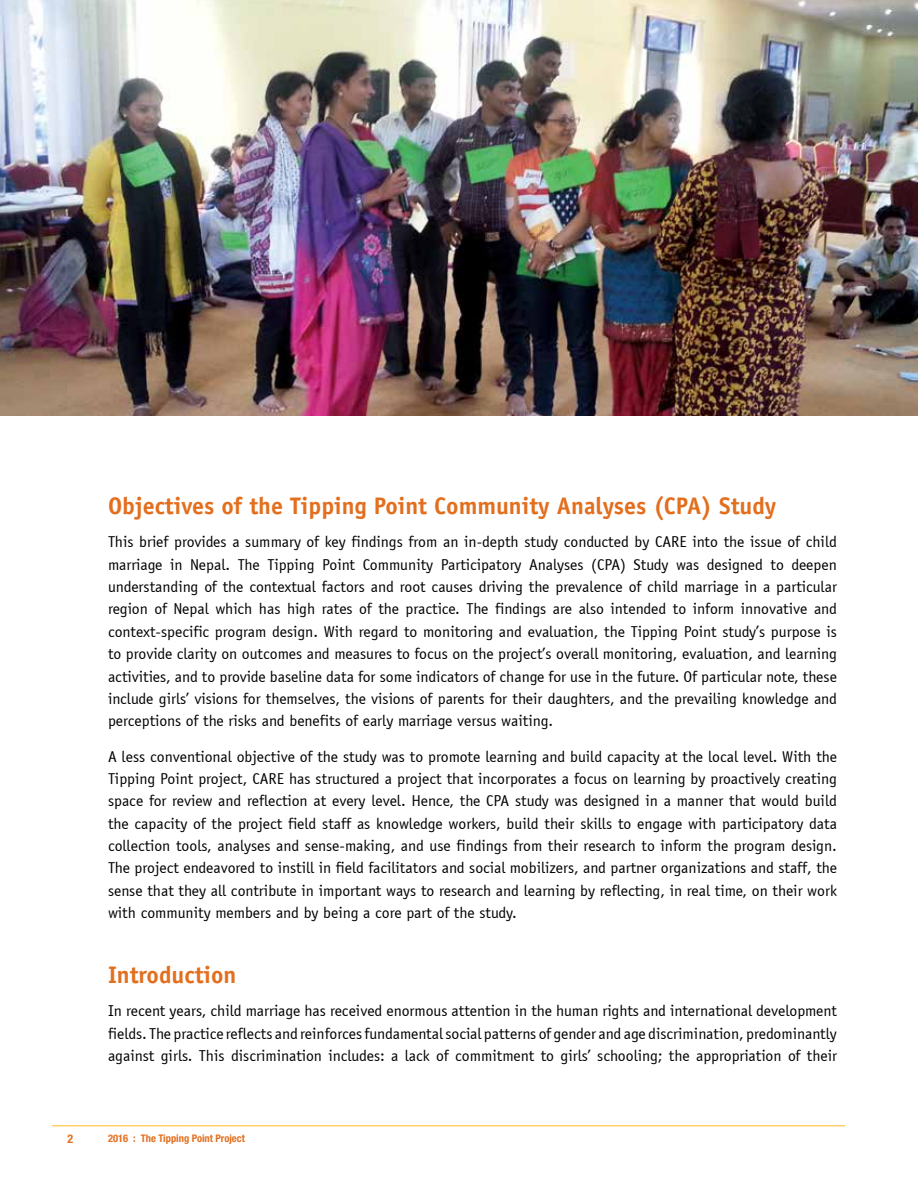
<style>
.page{position:relative;width:918px;height:1188px;background:#fff}
.page>*{position:absolute;margin:0;border:0;box-sizing:border-box;transform-origin:0 0}
.t1{font:700 24px "Officina Sans Std";color:#e36f1e}
.t2{font:15.75px/22.4px "Officina Sans";color:#000;text-align:justify}
.t3{font:700 condensed 12px "Helvetica Neue LT Std";color:#e36f1e}
.t4{font:700 condensed 10.5px "Helvetica Neue LT Std";color:#e36f1e}
</style>
<div class="page">
<hr style="left:52px;top:1125px;width:793px;height:1px;background:#fdb924">
<img style="left:0;top:0;width:918px;height:416px">
<h1 class="t1" style="left:108px;top:491px;width:670px">Objectives of the Tipping Point Community Analyses (CPA) Study</h1>
<p class="t2" style="left:108px;top:531px;width:731px">This brief provides a summary of key findings from an in-depth study conducted by CARE into the issue of child marriage in Nepal. The Tipping Point Community Participatory Analyses (CPA) Study was designed to deepen understanding of the contextual factors and root causes driving the prevalence of child marriage in a particular region of Nepal which has high rates of the practice. The findings are also intended to inform innovative and context-specific program design. With regard to monitoring and evaluation, the Tipping Point study’s purpose is to provide clarity on outcomes and measures to focus on the project’s overall monitoring, evaluation, and learning activities, and to provide baseline data for some indicators of change for use in the future. Of particular note, these include girls’ visions for themselves, the visions of parents for their daughters, and the prevailing knowledge and perceptions of the risks and benefits of early marriage versus waiting.</p>
<p class="t2" style="left:108px;top:745px;width:731px">A less conventional objective of the study was to promote learning and build capacity at the local level. With the Tipping Point project, CARE has structured a project that incorporates a focus on learning by proactively creating space for review and reflection at every level. Hence, the CPA study was designed in a manner that would build the capacity of the project field staff as knowledge workers, build their skills to engage with participatory data collection tools, analyses and sense-making, and use findings from their research to inform the program design.<br>The project endeavored to instill in field facilitators and social mobilizers, and partner organizations and staff, the sense that they all contribute in important ways to research and learning by reflecting, in real time, on their work with community members and by being a core part of the study.</p>
<h1 class="t1" style="left:108px;top:960px;width:130px">Introduction</h1>
<p class="t2" style="left:108px;top:1000px;width:731px">In recent years, child marriage has received enormous attention in the human rights and international development fields. The practice reflects and reinforces fundamental social patterns of gender and age discrimination, predominantly against girls. This discrimination includes: a lack of commitment to girls’ schooling; the appropriation of their</p>
<p class="t3" style="left:68px;top:1132px;width:7px">2</p>
<p class="t4" style="left:108px;top:1132px;width:138px">2016 : The Tipping Point Project</p>
</div>
